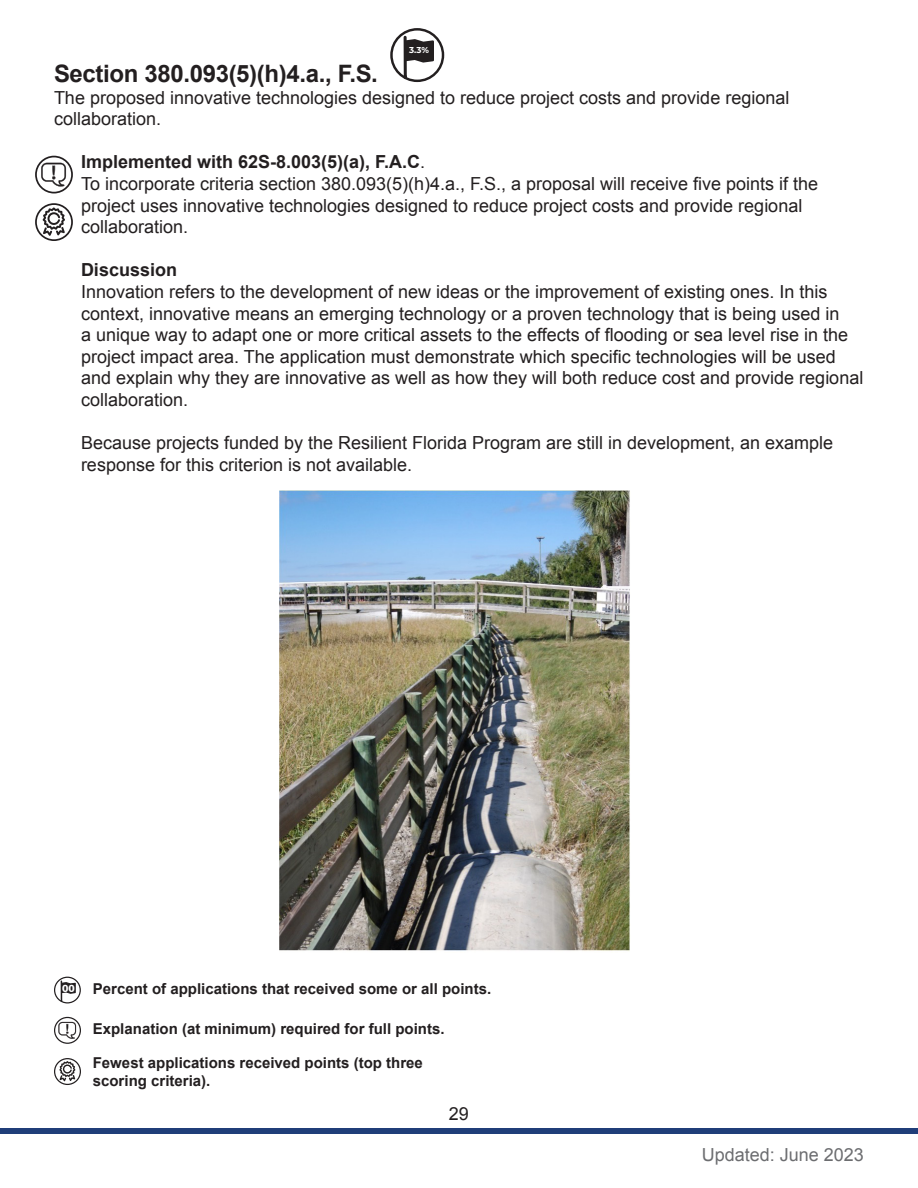
<style>
.page{position:relative;width:918px;height:1188px;background:#fff}
.page>*{position:absolute;margin:0;border:0;box-sizing:border-box;transform-origin:0 0}
.t1{font:700 24px "Arial";letter-spacing:-.015em;color:#231f20}
.t2{font:18px/21.6px "Arial";color:#231f20}
.t3{font:700 18px "Arial";color:#231f20}
.t4{font:18px "Arial";color:#6c6d70}
.t5{font:700 15px "Arial";color:#231f20}
.Image{font:700 10.35px "Montserrat";color:#fff}
.Image-2{font:700 8.55px "Montserrat";color:#fff}
.s1{font-weight:400}
</style>
<div class="page">
<div style="left:0;top:1129px;width:918px;height:5px;background:#203e79"></div>
<svg style="left:390px;top:28px;width:54px;height:54px"></svg>
<img style="left:280px;top:491px;width:350px;height:460px">
<svg style="left:35px;top:156px;width:38px;height:37px"></svg>
<svg style="left:35px;top:203px;width:38px;height:38px"></svg>
<svg style="left:54px;top:977px;width:27px;height:26px"></svg>
<svg style="left:54px;top:1017px;width:27px;height:27px"></svg>
<svg style="left:54px;top:1058px;width:27px;height:27px"></svg>
<p class="Image-2" style="left:409px;top:44px;width:21px">3.3%</p>
<p class="t2" style="left:54px;top:87px;width:737px">The proposed innovative technologies designed to reduce project costs and provide regional collaboration.</p>
<p class="t3" style="left:81px;top:150px;width:346px">Implemented with 62S-8.003(5)(a), F.A.C<span class="s1">.</span></p>
<p class="t2" style="left:81px;top:173px;width:739px">To incorporate criteria section 380.093(5)(h)4.a., F.S., a proposal will receive five points if the project uses innovative technologies designed to reduce project costs and provide regional collaboration.</p>
<p class="t3" style="left:81px;top:258px;width:98px">Discussion</p>
<p class="t2" style="left:81px;top:281px;width:784px">Innovation refers to the development of new ideas or the improvement of existing ones. In this context, innovative means an emerging technology or a proven technology that is being used in<br>a unique way to adapt one or more critical assets to the effects of flooding or sea level rise in the project impact area. The application must demonstrate which specific technologies will be used and explain why they are innovative as well as how they will both reduce cost and provide regional collaboration.</p>
<p class="t2" style="left:81px;top:432px;width:754px">Because projects funded by the Resilient Florida Program are still in development, an example response for this criterion is not available.</p>
<p class="t1" style="left:54px;top:58px;width:325px">Section 380.093(5)(h)4.a., F.S.</p>
<p class="Image" style="left:62px;top:982px;width:14px">00</p>
<p class="t5" style="left:93px;top:979px;width:400px">Percent of applications that received some or all points.</p>
<p class="t5" style="left:93px;top:1019px;width:353px">Explanation (at minimum) required for full points.</p>
<p class="t5" style="left:93px;top:1053px;width:332px">Fewest applications received points (top three</p>
<p class="t5" style="left:93px;top:1071px;width:119px">scoring criteria).</p>
<p class="t2" style="left:449px;top:1103px;width:22px">29</p>
<p class="t4" style="left:702px;top:1142px;width:164px">Updated: June 2023</p>
</div>
